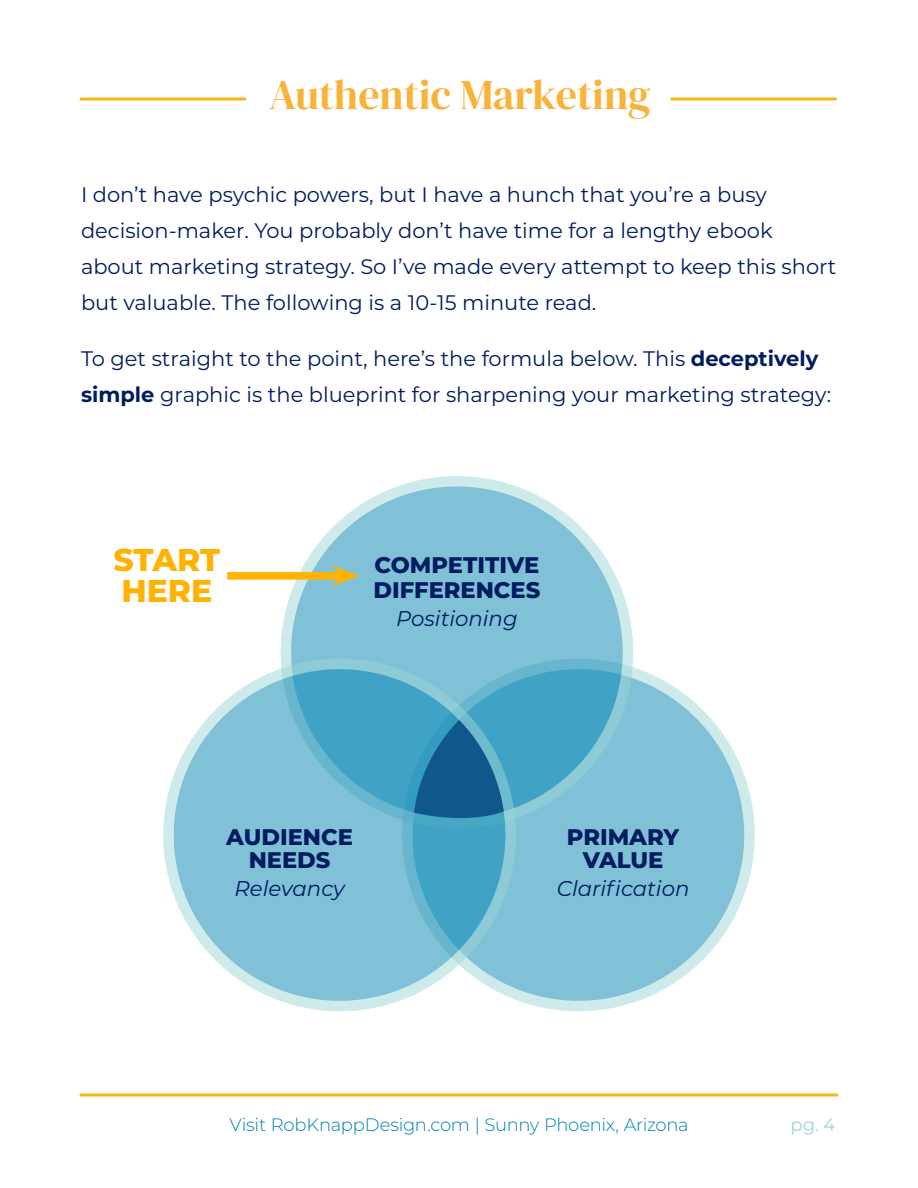
<style>
.page{position:relative;width:918px;height:1188px;background:#fff}
.page>*{position:absolute;margin:0;border:0;box-sizing:border-box;transform-origin:0 0}
.t1{font:42px "DM Serif Display";color:#fab338}
.t2{font:800 31.5px/31.5px "Montserrat";color:#ffb300}
.t3{font:800 22.65px/22.6px "Montserrat";color:#001c5e;text-align:center}
.t4{font:italic 21.3px "Montserrat";color:#001c5e}
.t5{font:21px/36px "Montserrat";color:#001c5e}
.t6{font:300 18px "Montserrat";letter-spacing:-.015em;color:#0082b1}
.t7{font:18px "Montserrat";color:#9dd6d6}
.s1{font-weight:700}
</style>
<div class="page">
<hr style="left:81px;top:98px;width:164px;height:2px;background:#fcb316">
<hr style="left:672px;top:98px;width:164px;height:2px;background:#fcb316">
<hr style="left:81px;top:1094px;width:756px;height:2px;background:#fcb316">
<svg style="left:407px;top:664px;width:342px;height:342px;fill:#80c1d8"></svg>
<svg style="left:286px;top:481px;width:342px;height:342px;fill:#80c1d8"></svg>
<svg style="left:169px;top:664px;width:342px;height:342px;fill:#80c1d8"></svg>
<div style="left:163px;top:659px;width:353px;height:352px;border:10px solid #9dd6d6;border-radius:50%"></div>
<svg style="left:414px;top:720px;width:90px;height:100px"></svg>
<div style="left:227px;top:572px;width:116px;height:8px;background:#ffb300"></div>
<svg style="left:330px;top:565px;width:30px;height:22px"></svg>
<h1 class="t1" style="left:269px;top:70px;width:383px">Authentic Marketing</h1>
<p class="t5" style="left:81px;top:176px;width:757px">I don’t have psychic powers, but I have a hunch that you’re a busy decision-maker. You probably don’t have time for a lengthy ebook about marketing strategy. So I’ve made every attempt to keep this short but valuable. The following is a 10-15 minute read.</p>
<p class="t5" style="left:81px;top:340px;width:752px">To get straight to the point, here’s the formula below. This <span class="s1">deceptively simple</span> graphic is the blueprint for sharpening your marketing strategy:</p>
<h2 class="t2" style="left:114px;top:542px;width:108px">START<br>HERE</h2>
<p class="t3" style="left:373px;top:551px;width:169px;line-height:25.3px;text-align:left">COMPETITIVE<br>DIFFERENCES</p>
<p class="t4" style="left:396px;top:604px;width:123px">Positioning</p>
<p class="t3" style="left:226px;top:824px;width:128px">AUDIENCE<br>NEEDS</p>
<p class="t4" style="left:234px;top:874px;width:112px">Relevancy</p>
<p class="t3" style="left:567px;top:824px;width:114px">PRIMARY<br>VALUE</p>
<p class="t4" style="left:557px;top:874px;width:134px">Clarification</p>
<p class="t6" style="left:229px;top:1112px;width:461px">Visit RobKnappDesign.com | Sunny Phoenix, Arizona</p>
<p class="t7" style="left:791px;top:1112px;width:46px">pg. 4</p>
</div>
